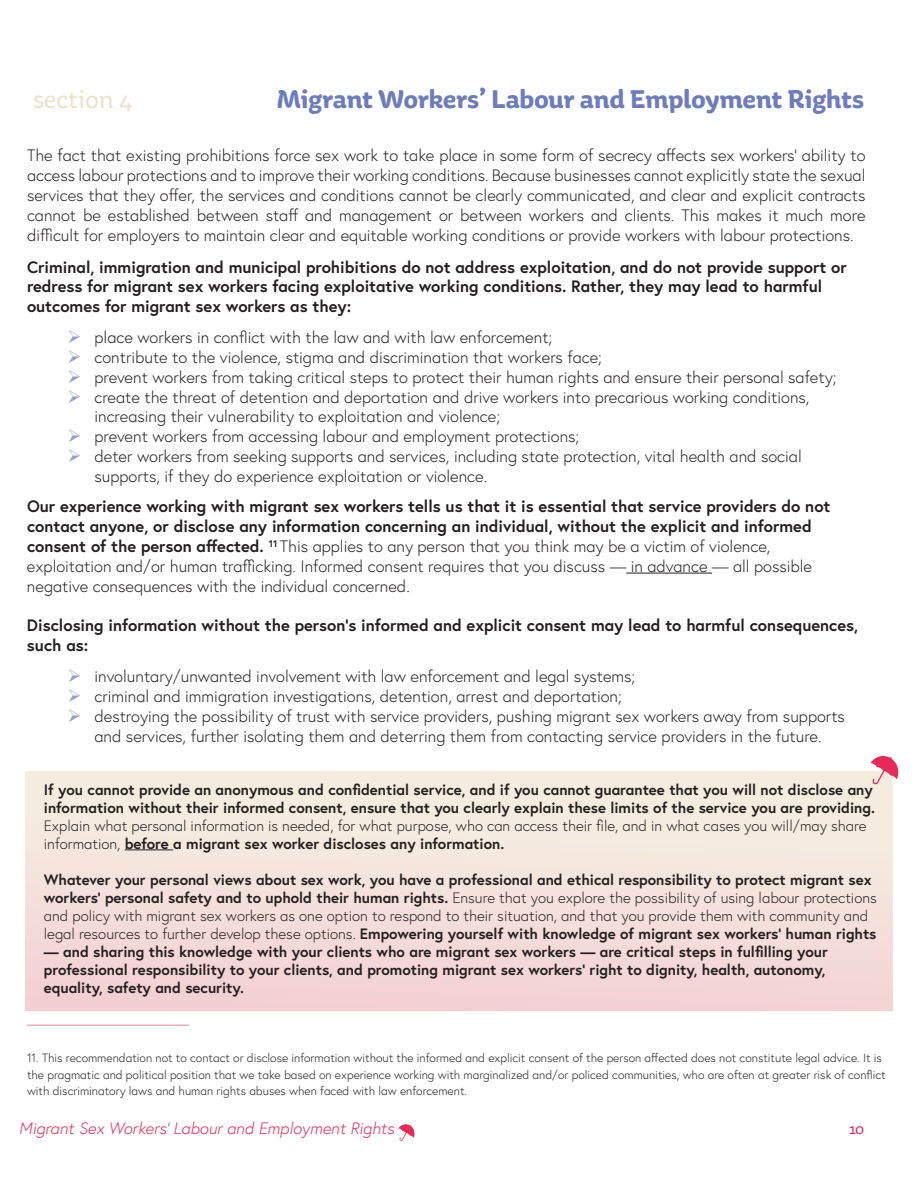
<style>
.page{position:relative;width:918px;height:1188px;background:#fff}
.page>*{position:absolute;margin:0;border:0;box-sizing:border-box;transform-origin:0 0}
.t1{font:700 27px "Aniuk";color:#6c7cbd}
.t2{font:27px "Aniuk";color:#eee0ca}
.t3{font:300 16.5px/19.8px "Europa";color:#231f20}
.t4{font:700 16.5px/19.8px "Europa";color:#231f20}
.t5{font:italic 300 16.5px "Europa";color:#e62a57}
.t6{font:16.5px "Aniuk";color:#e62a57}
.t7{font:700 15px/18px "Europa";color:#231f20}
.t8{font:300 15px/18px "Europa";color:#231f20}
.t9{font:300 12px/16.5px "Europa";color:#231f20}
.s1{font-weight:300}
.s2{font-weight:700}
</style>
<div class="page">
<div style="left:24px;top:770px;width:870px;height:242px;background:linear-gradient(to bottom,#f5f2e3,#f3d2d3)"></div>
<div style="left:24px;top:770px;width:870px;height:242px;border:2px solid #fffaf6"></div>
<svg style="left:398px;top:1124px;width:17px;height:17px"></svg>
<hr style="left:626px;top:573px;width:86px;height:1px;background:#231f20">
<hr style="left:27px;top:1024px;width:162px;height:2px;background:#ebafb3">
<hr style="left:125px;top:850px;width:48px;height:1px;background:#231f20">
<svg style="left:870px;top:756px;width:29px;height:29px"></svg>
<h1 class="t2" style="left:33px;top:84px;width:101px">section 4</h1>
<h1 class="t1" style="left:276px;top:83px;width:589px">Migrant Workers’ Labour and Employment Rights</h1>
<p class="t3" style="left:27px;top:146px;width:840px;text-align:justify">The fact that existing prohibitions force sex work to take place in some form of secrecy affects sex workers’ ability to access labour protections and to improve their working conditions. Because businesses cannot explicitly state the sexual services that they offer, the services and conditions cannot be clearly communicated, and clear and explicit contracts cannot be established between staff and management or between workers and clients. This makes it much more difficult for employers to maintain clear and equitable working conditions or provide workers with labour protections.</p>
<p class="t4" style="left:27px;top:256px;width:821px">Criminal, immigration and municipal prohibitions do not address exploitation, and do not provide support or redress for migrant sex workers facing exploitative working conditions. Rather, they may lead to harmful outcomes for migrant sex workers as they:</p>
<p class="t3" style="left:94px;top:327px;width:743px">place workers in conflict with the law and with law enforcement;<br>contribute to the violence, stigma and discrimination that workers face;<br>prevent workers from taking critical steps to protect their human rights and ensure their personal safety; create the threat of detention and deportation and drive workers into precarious working conditions, increasing their vulnerability to exploitation and violence;<br>prevent workers from accessing labour and employment protections;<br>deter workers from seeking supports and services, including state protection, vital health and social supports, if they do experience exploitation or violence.</p>
<p class="t4" style="left:27px;top:496px;width:805px">Our experience working with migrant sex workers tells us that it is essential that service providers do not contact anyone, or disclose any information concerning an individual, without the explicit and informed consent of the person affected. <sup>11</sup> <span class="s1">This applies to any person that you think may be a victim of violence, exploitation and/or human trafficking. Informed consent requires that you discuss — in advance — all possible negative consequences with the individual concerned.</span></p>
<p class="t4" style="left:27px;top:615px;width:833px">Disclosing information without the person’s informed and explicit consent may lead to harmful consequences, such as:</p>
<p class="t3" style="left:94px;top:666px;width:752px">involuntary/unwanted involvement with law enforcement and legal systems;<br>criminal and immigration investigations, detention, arrest and deportation;<br>destroying the possibility of trust with service providers, pushing migrant sex workers away from supports and services, further isolating them and deterring them from contacting service providers in the future.</p>
<p class="t7" style="left:44px;top:780px;width:833px">If you cannot provide an anonymous and confidential service, and if you cannot guarantee that you will not disclose any information without their informed consent, ensure that you clearly explain these limits of the service you are providing.</p>
<p class="t8" style="left:44px;top:816px;width:824px">Explain what personal information is needed, for what purpose, who can access their file, and in what cases you will/may share information, <span class="s2">before a migrant sex worker discloses any information.</span></p>
<p class="t7" style="left:44px;top:870px;width:834px">Whatever your personal views about sex work, you have a professional and ethical responsibility to protect migrant sex workers’ personal safety and to uphold their human rights. <span class="s1">Ensure that you explore the possibility of using labour protections and policy with migrant sex workers as one option to respond to their situation, and that you provide them with community and legal resources to further develop these options.</span> Empowering yourself with knowledge of migrant sex workers’ human rights</p>
<p class="t7" style="left:44px;top:942px;width:785px">— and sharing this knowledge with your clients who are migrant sex workers — are critical steps in fulfilling your professional responsibility to your clients, and promoting migrant sex workers’ right to dignity, health, autonomy, equality, safety and security.</p>
<p class="t9" style="left:27px;top:1050px;width:860px">11. This recommendation not to contact or disclose information without the informed and explicit consent of the person affected does not constitute legal advice. It is the pragmatic and political position that we take based on experience working with marginalized and/or policed communities, who are often at greater risk of conflict with discriminatory laws and human rights abuses when faced with law enforcement.</p>
<p class="t5" style="left:19px;top:1118px;width:377px">Migrant Sex Workers’ Labour and Employment Rights</p>
<p class="t6" style="left:849px;top:1119px;width:16px">10</p>
</div>
